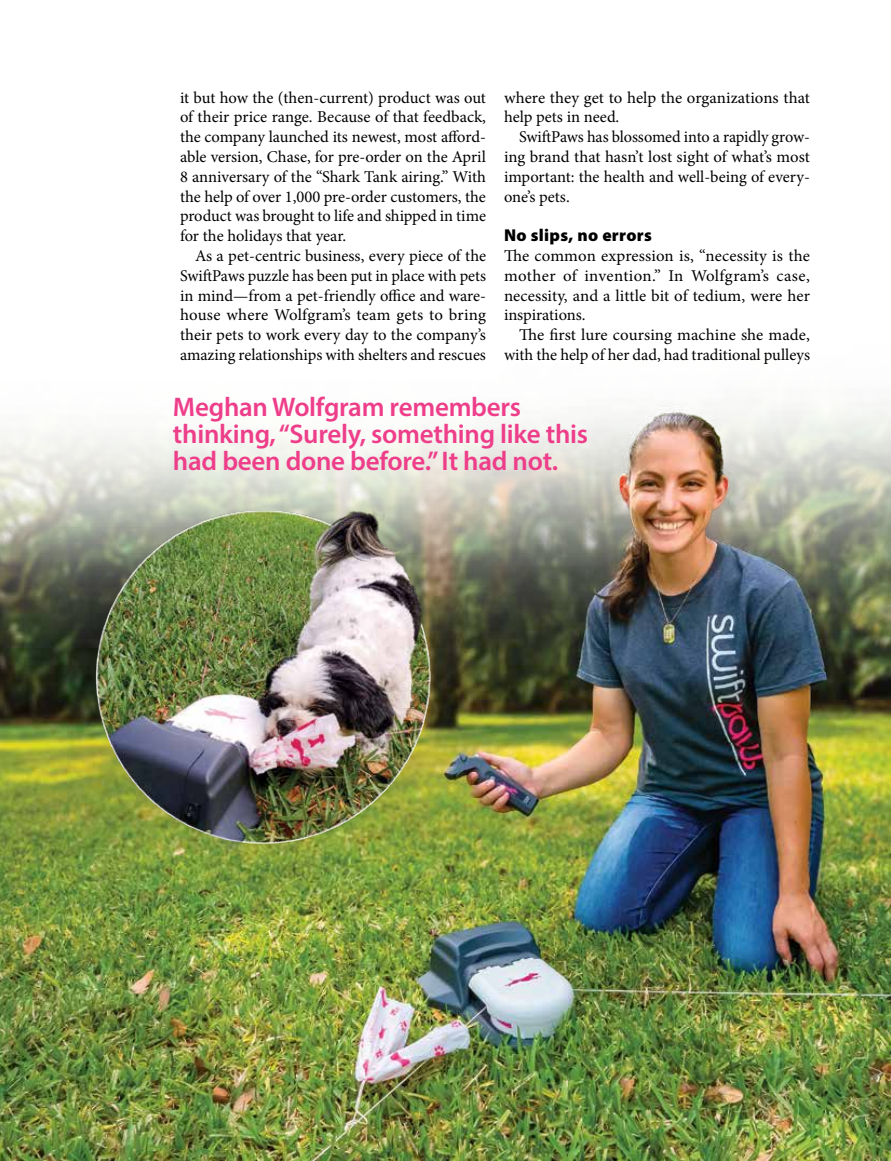
<style>
.page{position:relative;width:891px;height:1161px;background:#fff}
.page>*{position:absolute;margin:0;border:0;box-sizing:border-box;transform-origin:0 0}
.t1{font:600 27px/27px "Myriad Pro";letter-spacing:-.01em;color:#ee3e8a}
.t2{font:900 17.25px "Myriad Pro";letter-spacing:.02em;color:#000}
.t3{font:16.5px/19.8px "Minion Pro";color:#000;text-align:justify}
</style>
<div class="page">
<img style="left:0;top:401px;width:891px;height:760px">
<img style="left:85px;top:510px;width:363px;height:343px">
<p class="t3" style="left:180px;top:88px;width:308px">it but how the (then-current) product was out of their price range. Because of that feedback, the company launched its newest, most afford&shy;able version, Chase, for pre-order on the April 8 anniversary of the “Shark Tank airing.” With the help of over 1,000 pre-order customers, the product was brought to life and shipped in time for the holidays that year.</p>
<p class="t3" style="left:180px;top:246px;width:308px;text-indent:15px">As a pet-centric business, every piece of the SwiftPaws puzzle has been put in place with pets in mind—from a pet-friendly office and ware&shy;house where Wolfgram’s team gets to bring their pets to work every day to the company’s amazing relationships with shelters and rescues</p>
<h1 class="t1" style="left:173px;top:393px;width:417px">Meghan Wolfgram remembers thinking, “Surely, something like this had been done before.” It had not.</h1>
<p class="t3" style="left:504px;top:88px;width:308px">where they get to help the organizations that help pets in need.</p>
<p class="t3" style="left:504px;top:127px;width:308px;text-indent:15px">SwiftPaws has blossomed into a rapidly grow&shy;ing brand that hasn’t lost sight of what’s most important: the health and well-being of every&shy;one’s pets.</p>
<p class="t2" style="left:504px;top:224px;width:149px">No slips, no errors</p>
<p class="t3" style="left:504px;top:246px;width:307px">The common expression is, “necessity is the mother of invention.” In Wolfgram’s case, necessity, and a little bit of tedium, were her inspirations.</p>
<p class="t3" style="left:504px;top:325px;width:308px;text-align:right">The first lure coursing machine she made, with the help of her dad, had traditional pulleys</p>
</div>
